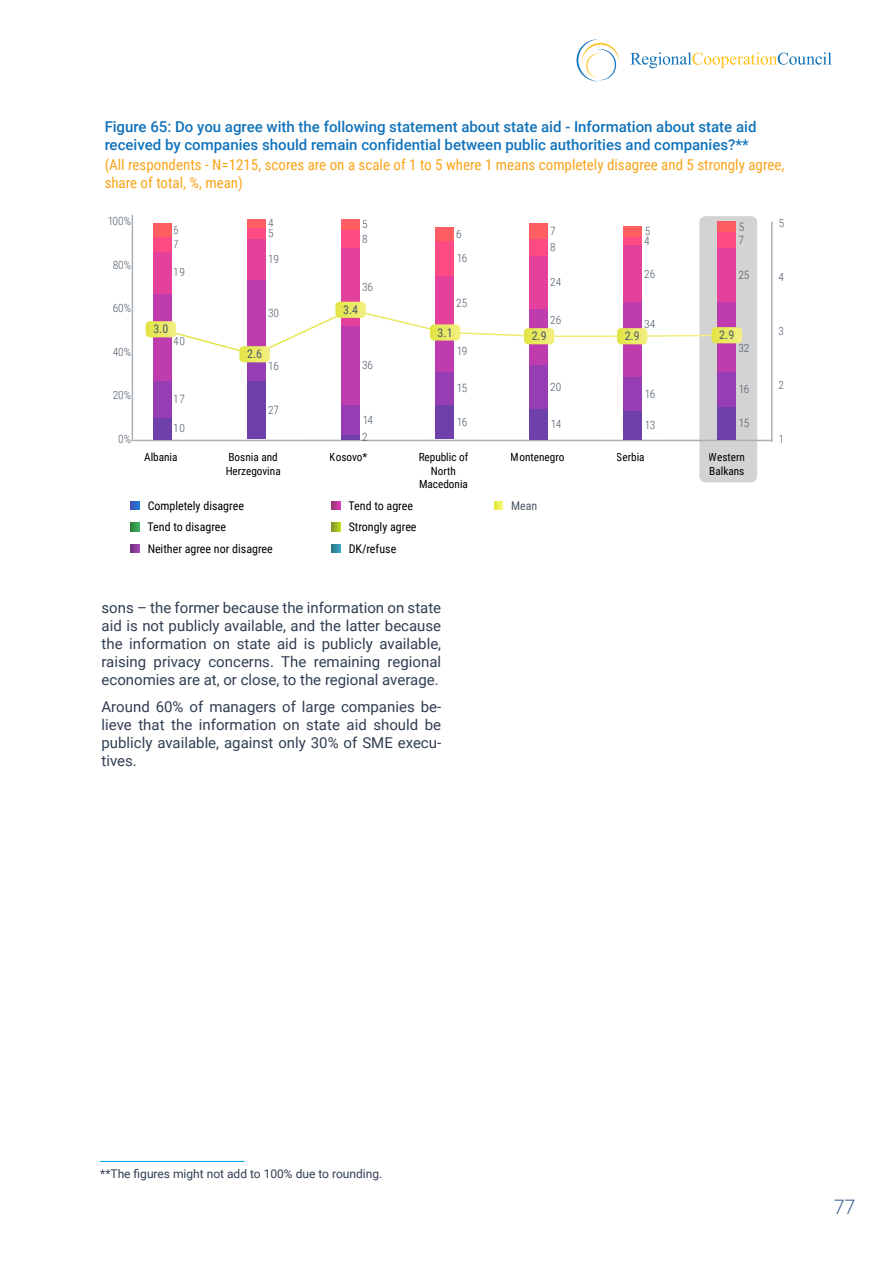
<style>
.page{position:relative;width:893px;height:1263px;background:#fff}
.page>*{position:absolute;margin:0;border:0;box-sizing:border-box;transform-origin:0 0}
.t1{font:300 21px "Gill Sans MT Pro";color:#335b8e}
.t2{font:15px/18px "Roboto";color:#303e52;text-align:justify}
.t3{font:500 15px/18px "Roboto";color:#1173bb}
.t4{font:15px/18px "Roboto Condensed";color:#faa41a}
.t5{font:12px "Roboto Condensed";color:#000}
.t6{font:12px "Roboto";color:#303e52}
.t7{font:12px "Roboto Condensed";color:#4c5a66}
.t8{font:12px "Roboto Condensed";color:#4c5966}
.t9{font:300 11.4px "Roboto Condensed";color:#4c5966}
.t10{font:11.25px/13.5px "Roboto Condensed";color:#000}
.t11{font:300 11.25px "Roboto Condensed";color:#4c5966}
</style>
<div class="page">
<svg style="left:577px;top:39px;width:42px;height:42px"></svg>
<svg style="left:630px;top:52px;width:202px;height:16px"></svg>
<svg style="left:332px;top:544px;width:8px;height:9px"></svg>
<svg style="left:332px;top:523px;width:8px;height:8px"></svg>
<svg style="left:332px;top:501px;width:8px;height:8px"></svg>
<svg style="left:494px;top:501px;width:9px;height:8px"></svg>
<svg style="left:131px;top:544px;width:8px;height:9px"></svg>
<svg style="left:131px;top:523px;width:8px;height:8px"></svg>
<svg style="left:131px;top:501px;width:8px;height:8px"></svg>
<div style="left:699px;top:216px;width:58px;height:266px;background:#d3d3d3;border-radius:6px"></div>
<hr style="left:771px;top:221px;width:1px;height:221px;background:#a7b0b5">
<hr style="left:132px;top:440px;width:640px;height:1px;background:#a7b0b5">
<div style="left:153px;top:418px;width:19px;height:21px;background:#6e40aa"></div>
<div style="left:153px;top:380px;width:19px;height:38px;background:#963db3"></div>
<div style="left:153px;top:293px;width:19px;height:87px;background:#bf3caf"></div>
<div style="left:153px;top:252px;width:19px;height:41px;background:#e4419d"></div>
<div style="left:153px;top:236px;width:19px;height:16px;background:#fe4b83"></div>
<div style="left:153px;top:223px;width:19px;height:13px;background:#ff5e63"></div>
<div style="left:247px;top:380px;width:19px;height:59px;background:#6e40aa"></div>
<div style="left:247px;top:346px;width:19px;height:34px;background:#963db3"></div>
<div style="left:247px;top:280px;width:19px;height:66px;background:#bf3caf"></div>
<div style="left:247px;top:239px;width:19px;height:41px;background:#e4419d"></div>
<div style="left:247px;top:228px;width:19px;height:11px;background:#fe4b83"></div>
<div style="left:247px;top:219px;width:19px;height:9px;background:#ff5e63"></div>
<hr style="left:341px;top:435px;width:19px;height:4px;background:#6e40aa">
<div style="left:341px;top:404px;width:19px;height:31px;background:#963db3"></div>
<div style="left:341px;top:326px;width:19px;height:78px;background:#bf3caf"></div>
<div style="left:341px;top:247px;width:19px;height:79px;background:#e4419d"></div>
<div style="left:341px;top:230px;width:19px;height:17px;background:#fe4b83"></div>
<div style="left:341px;top:219px;width:19px;height:11px;background:#ff5e63"></div>
<div style="left:435px;top:404px;width:19px;height:35px;background:#6e40aa"></div>
<div style="left:435px;top:372px;width:19px;height:32px;background:#963db3"></div>
<div style="left:435px;top:330px;width:19px;height:42px;background:#bf3caf"></div>
<div style="left:435px;top:276px;width:19px;height:54px;background:#e4419d"></div>
<div style="left:435px;top:241px;width:19px;height:35px;background:#fe4b83"></div>
<div style="left:435px;top:228px;width:19px;height:13px;background:#ff5e63"></div>
<div style="left:529px;top:409px;width:19px;height:30px;background:#6e40aa"></div>
<div style="left:529px;top:365px;width:19px;height:44px;background:#963db3"></div>
<div style="left:529px;top:308px;width:19px;height:57px;background:#bf3caf"></div>
<div style="left:529px;top:256px;width:19px;height:52px;background:#e4419d"></div>
<div style="left:529px;top:239px;width:19px;height:17px;background:#fe4b83"></div>
<div style="left:529px;top:223px;width:19px;height:16px;background:#ff5e63"></div>
<div style="left:623px;top:411px;width:19px;height:28px;background:#6e40aa"></div>
<div style="left:623px;top:376px;width:19px;height:35px;background:#963db3"></div>
<div style="left:623px;top:302px;width:19px;height:74px;background:#bf3caf"></div>
<div style="left:623px;top:245px;width:19px;height:57px;background:#e4419d"></div>
<div style="left:623px;top:236px;width:19px;height:9px;background:#fe4b83"></div>
<div style="left:623px;top:226px;width:19px;height:10px;background:#ff5e63"></div>
<div style="left:717px;top:407px;width:19px;height:32px;background:#6e40aa"></div>
<div style="left:717px;top:372px;width:19px;height:35px;background:#963db3"></div>
<div style="left:717px;top:302px;width:19px;height:70px;background:#bf3caf"></div>
<div style="left:717px;top:247px;width:19px;height:55px;background:#e4419d"></div>
<div style="left:717px;top:232px;width:19px;height:15px;background:#fe4b83"></div>
<div style="left:717px;top:221px;width:19px;height:11px;background:#ff5e63"></div>
<hr style="left:132px;top:215px;width:1px;height:225px;background:#a7b0b5">
<svg style="left:131px;top:439px;width:625px;height:2px"></svg>
<svg style="left:146px;top:302px;width:596px;height:60px"></svg>
<hr style="left:100px;top:1161px;width:144px;height:1px;background:#00aeef">
<p class="t3" style="left:105px;top:117px;width:653px">Figure 65: Do you agree with the following statement about state aid - Information about state aid received by companies should remain confidential between public authorities and companies?**</p>
<p class="t4" style="left:105px;top:156px;width:681px">(All respondents - N=1215, scores are on a scale of 1 to 5 where 1 means completely disagree and 5 strongly agree, share of total, %, mean)</p>
<p class="t9" style="left:107px;top:213px;width:25px">100%</p>
<p class="t9" style="left:174px;top:222px;width:7px">6</p>
<p class="t9" style="left:174px;top:236px;width:7px">7</p>
<p class="t9" style="left:268px;top:215px;width:7px">4</p>
<p class="t9" style="left:362px;top:216px;width:7px">5</p>
<p class="t9" style="left:268px;top:225px;width:7px">5</p>
<p class="t9" style="left:362px;top:231px;width:7px">8</p>
<p class="t9" style="left:738px;top:219px;width:7px">5</p>
<p class="t9" style="left:456px;top:226px;width:7px">6</p>
<p class="t9" style="left:550px;top:223px;width:7px">7</p>
<p class="t9" style="left:644px;top:223px;width:7px">5</p>
<p class="t9" style="left:644px;top:233px;width:7px">4</p>
<p class="t9" style="left:738px;top:232px;width:7px">7</p>
<p class="t9" style="left:550px;top:239px;width:7px">8</p>
<p class="t9" style="left:113px;top:256px;width:20px">80%</p>
<p class="t9" style="left:174px;top:264px;width:13px">19</p>
<p class="t9" style="left:268px;top:251px;width:13px">19</p>
<p class="t9" style="left:362px;top:279px;width:13px">36</p>
<p class="t9" style="left:456px;top:250px;width:13px">16</p>
<p class="t9" style="left:550px;top:274px;width:13px">24</p>
<p class="t9" style="left:644px;top:266px;width:13px">26</p>
<p class="t9" style="left:738px;top:267px;width:13px">25</p>
<p class="t9" style="left:113px;top:300px;width:20px">60%</p>
<p class="t9" style="left:113px;top:344px;width:20px">40%</p>
<p class="t7" style="left:153px;top:321px;width:17px">3.0</p>
<p class="t9" style="left:174px;top:333px;width:13px">40</p>
<p class="t9" style="left:268px;top:305px;width:13px">30</p>
<p class="t7" style="left:247px;top:346px;width:17px">2.6</p>
<p class="t7" style="left:343px;top:301px;width:17px">3.4</p>
<p class="t9" style="left:456px;top:295px;width:13px">25</p>
<p class="t7" style="left:438px;top:324px;width:17px">3.1</p>
<p class="t9" style="left:456px;top:343px;width:13px">19</p>
<p class="t9" style="left:550px;top:312px;width:13px">26</p>
<p class="t9" style="left:644px;top:316px;width:13px">34</p>
<p class="t7" style="left:532px;top:328px;width:17px">2.9</p>
<p class="t7" style="left:625px;top:328px;width:17px">2.9</p>
<p class="t7" style="left:719px;top:327px;width:17px">2.9</p>
<p class="t9" style="left:738px;top:340px;width:13px">32</p>
<p class="t9" style="left:268px;top:358px;width:13px">16</p>
<p class="t9" style="left:362px;top:357px;width:13px">36</p>
<p class="t9" style="left:113px;top:387px;width:20px">20%</p>
<p class="t9" style="left:174px;top:391px;width:13px">17</p>
<p class="t9" style="left:456px;top:380px;width:13px">15</p>
<p class="t9" style="left:550px;top:379px;width:13px">20</p>
<p class="t9" style="left:644px;top:385px;width:13px">16</p>
<p class="t9" style="left:738px;top:381px;width:13px">16</p>
<p class="t9" style="left:118px;top:431px;width:14px">0%</p>
<p class="t9" style="left:174px;top:420px;width:13px">10</p>
<p class="t9" style="left:268px;top:402px;width:13px">27</p>
<p class="t9" style="left:362px;top:412px;width:13px">14</p>
<p class="t9" style="left:362px;top:429px;width:7px">2</p>
<p class="t9" style="left:456px;top:414px;width:13px">16</p>
<p class="t9" style="left:550px;top:416px;width:13px">14</p>
<p class="t9" style="left:644px;top:417px;width:13px">13</p>
<p class="t9" style="left:738px;top:415px;width:13px">15</p>
<p class="t10" style="left:144px;top:450px;width:35px">Albania</p>
<p class="t10" style="left:226px;top:450px;width:57px">Bosnia and<br>Herzegovina</p>
<p class="t10" style="left:330px;top:450px;width:39px">Kosovo*</p>
<p class="t10" style="left:419px;top:450px;width:51px;text-align:center">Republic of<br>North<br>Macedonia</p>
<p class="t10" style="left:511px;top:450px;width:55px">Montenegro</p>
<p class="t10" style="left:617px;top:450px;width:30px">Serbia</p>
<p class="t10" style="left:709px;top:450px;width:38px">Western<br>Balkans</p>
<p class="t5" style="left:148px;top:497px;width:98px">Completely disagree</p>
<p class="t5" style="left:349px;top:497px;width:66px">Tend to agree</p>
<p class="t8" style="left:511px;top:497px;width:28px">Mean</p>
<p class="t5" style="left:148px;top:518px;width:80px">Tend to disagree</p>
<p class="t5" style="left:349px;top:518px;width:69px">Strongly agree</p>
<p class="t5" style="left:148px;top:540px;width:127px">Neither agree nor disagree</p>
<p class="t5" style="left:349px;top:540px;width:49px">DK/refuse</p>
<p class="t2" style="left:102px;top:598px;width:341px">sons – the former because the information on state aid is not publicly available, and the latter because the information on state aid is publicly available, raising privacy concerns. The remaining regional economies are at, or close, to the regional average.</p>
<p class="t2" style="left:102px;top:697px;width:341px">Around 60% of managers of large companies be&shy;lieve that the information on state aid should be publicly available, against only 30% of SME execu&shy;tives.</p>
<p class="t11" style="left:778px;top:215px;width:7px">5</p>
<p class="t11" style="left:778px;top:269px;width:7px">4</p>
<p class="t11" style="left:778px;top:323px;width:7px">3</p>
<p class="t11" style="left:778px;top:377px;width:7px">2</p>
<p class="t11" style="left:778px;top:431px;width:7px">1</p>
<p class="t6" style="left:100px;top:1165px;width:284px">**The figures might not add to 100% due to rounding.</p>
<h1 class="t1" style="left:834px;top:1194px;width:23px">77</h1>
</div>
